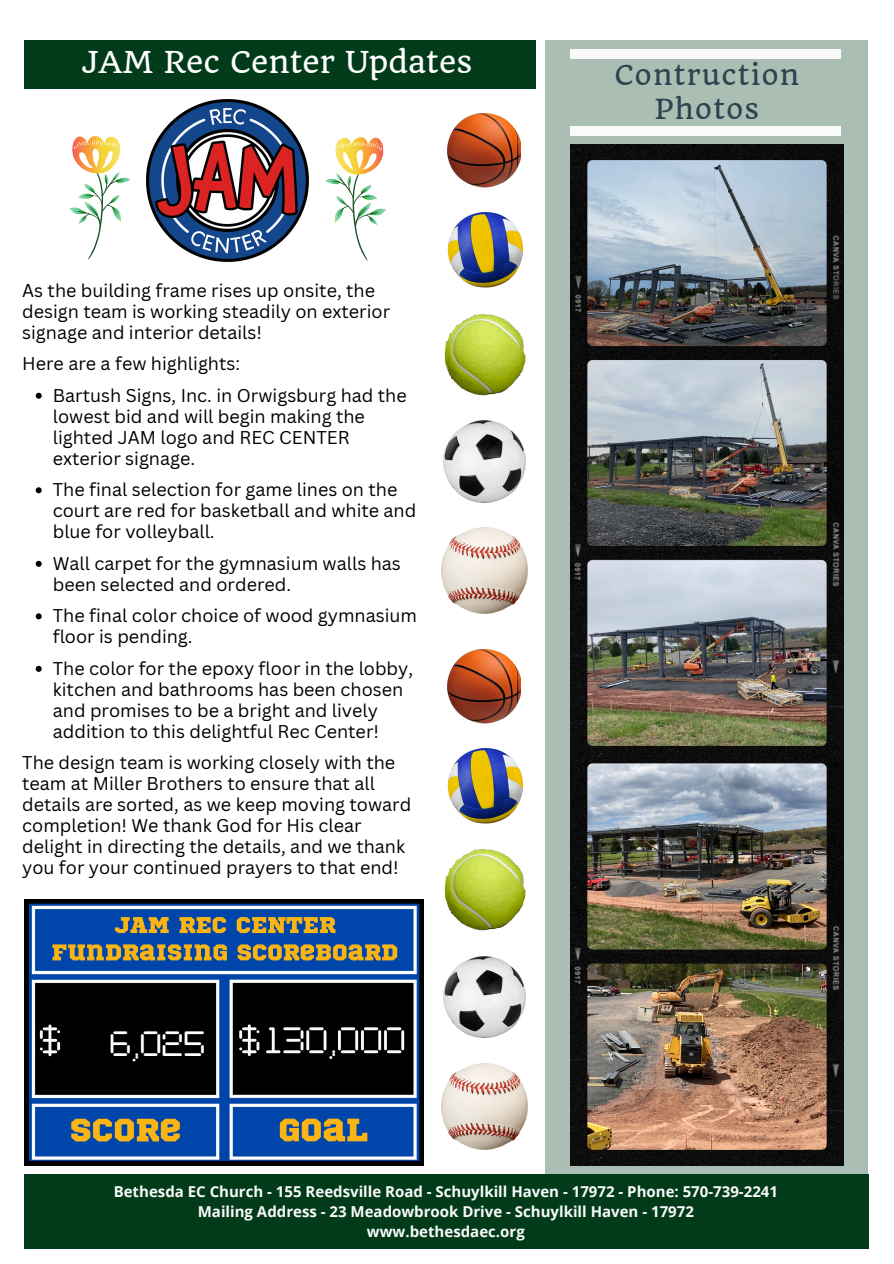
<style>
.page{position:relative;width:894px;height:1264px;background:#fff}
.page>*{position:absolute;margin:0;border:0;box-sizing:border-box;transform-origin:0 0}
.t1{font:45.6px "Clock";color:#fff}
.t2{font:29.4px "Quando";color:#fff}
.t3{font:27px/33.8px "Quando";letter-spacing:.05em;color:#2c4450;text-align:center}
.t4{font:18px/21px "Canva Sans";color:#000}
.t5{font:700 15px "Open Sans";color:#fafafa}
</style>
<div class="page">
<div style="left:545px;top:40px;width:322px;height:1133px;background:#aabeb3"></div>
<div style="left:24px;top:1174px;width:844px;height:74px;background:#013b1a"></div>
<div style="left:24px;top:40px;width:512px;height:49px;background:#013b1a"></div>
<div style="left:570px;top:50px;width:270px;height:9px;background:#fafafa"></div>
<div style="left:570px;top:127px;width:270px;height:9px;background:#fafafa"></div>
<img style="left:447px;top:113px;width:74px;height:74px">
<svg style="left:24px;top:899px;width:400px;height:266px;background:#2f455f"></svg>
<img style="left:570px;top:761px;width:273px;height:404px">
<img style="left:570px;top:144px;width:273px;height:617px">
<img style="left:444px;top:314px;width:82px;height:81px">
<img style="left:443px;top:421px;width:82px;height:81px">
<img style="left:447px;top:213px;width:76px;height:75px">
<img style="left:442px;top:528px;width:85px;height:85px">
<img style="left:447px;top:649px;width:74px;height:74px">
<img style="left:444px;top:849px;width:82px;height:81px">
<img style="left:443px;top:956px;width:82px;height:81px">
<img style="left:447px;top:748px;width:76px;height:76px">
<img style="left:442px;top:1063px;width:85px;height:86px">
<img style="left:147px;top:99px;width:162px;height:162px">
<svg style="left:325px;top:178px;width:7px;height:6px"></svg>
<svg style="left:332px;top:137px;width:54px;height:124px"></svg>
<svg style="left:36px;top:393px;width:6px;height:6px"></svg>
<svg style="left:36px;top:487px;width:6px;height:6px"></svg>
<svg style="left:36px;top:561px;width:6px;height:6px"></svg>
<svg style="left:36px;top:613px;width:6px;height:6px"></svg>
<svg style="left:36px;top:666px;width:6px;height:6px"></svg>
<svg style="left:123px;top:177px;width:8px;height:6px"></svg>
<svg style="left:69px;top:136px;width:54px;height:124px"></svg>
<p class="t2" style="left:82px;top:44px;width:391px">JAM Rec Center Updates</p>
<p class="t4" style="left:22px;top:279px;width:369px">As the building frame rises up onsite, the design team is working steadily on exterior signage and interior details!</p>
<p class="t4" style="left:22px;top:353px;width:219px">Here are a few highlights:</p>
<p class="t4" style="left:53px;top:384px;width:355px">Bartush Signs, Inc. in Orwigsburg had the lowest bid and will begin making the lighted JAM logo and REC CENTER exterior signage.</p>
<h2 class="t4" style="left:53px;top:479px;width:365px">The final selection for game lines on the court are red for basketball and white and blue for volleyball.</h2>
<p class="t4" style="left:53px;top:552px;width:349px">Wall carpet for the gymnasium walls has been selected and ordered.</p>
<p class="t4" style="left:53px;top:605px;width:366px">The final color choice of wood gymnasium floor is pending.</p>
<p class="t4" style="left:53px;top:657px;width:362px">The color for the epoxy floor in the lobby, kitchen and bathrooms has been chosen and promises to be a bright and lively addition to this delightful Rec Center!</p>
<p class="t4" style="left:22px;top:752px;width:390px">The design team is working closely with the team at Miller Brothers to ensure that all details are sorted, as we keep moving toward completion! We thank God for His clear delight in directing the details, and we thank you for your continued prayers to that end!</p>
<p class="t1" style="left:111px;top:1019px;width:97px">6,025</p>
<p class="t3" style="left:614px;top:58px;width:186px">Contruction<br>Photos</p>
<p class="t5" style="left:114px;top:1180px;width:665px">Bethesda EC Church - 155 Reedsville Road - Schuylkill Haven - 17972 - Phone: 570-739-2241</p>
<p class="t5" style="left:198px;top:1200px;width:497px">Mailing Address - 23 Meadowbrook Drive - Schuylkill Haven - 17972</p>
<p class="t5" style="left:367px;top:1221px;width:159px">www.bethesdaec.org</p>
</div>
